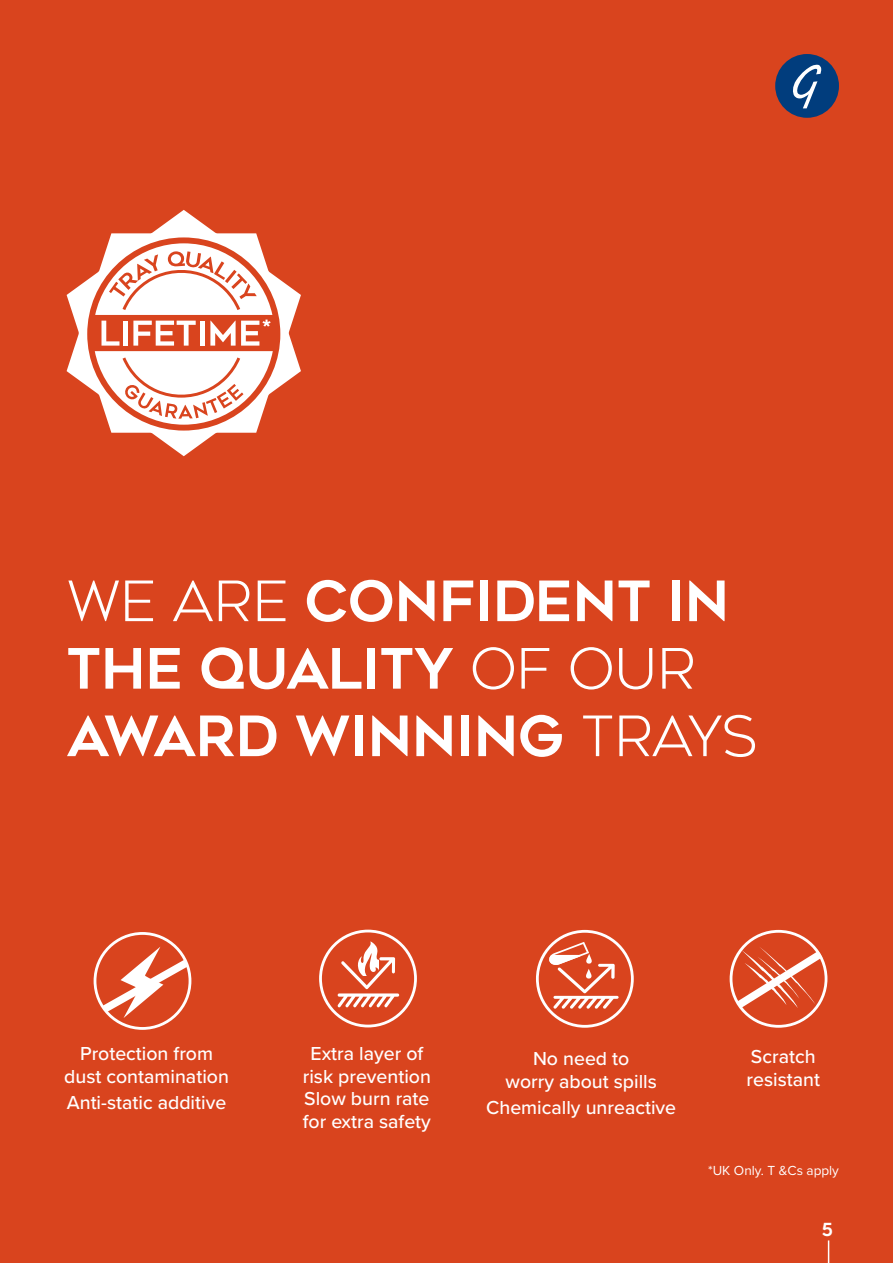
<style>
.page{position:relative;width:893px;height:1263px;background:#d9441e}
.page>*{position:absolute;margin:0;border:0;box-sizing:border-box;transform-origin:0 0}
.t1{font:700 55.5px/67.5px "Geometos Neue";color:#fff}
.t2{font:500 19.5px/22.5px "Proxima Nova";color:#fff;text-align:center}
.t3{font:700 18px "Geometos Neue";color:#fff}
.t4{font:13.65px "Proxima Nova";color:#fff}
.s1{font-weight:300}
</style>
<div class="page">
<svg style="left:536px;top:930px;width:98px;height:97px"></svg>
<svg style="left:319px;top:930px;width:98px;height:97px"></svg>
<svg style="left:729px;top:930px;width:99px;height:98px"></svg>
<svg style="left:94px;top:932px;width:98px;height:98px"></svg>
<svg style="left:67px;top:210px;width:234px;height:246px"></svg>
<svg style="left:95px;top:243px;width:178px;height:182px"></svg>
<svg style="left:828px;top:1240px;width:1px;height:23px"></svg>
<div style="left:775px;top:54px;width:64px;height:64px;background:#013d7d;border-radius:50%"></div>
<svg style="left:793px;top:64px;width:28px;height:44px"></svg>
<h1 class="t1" style="left:67px;top:569px;width:692px"><span class="s1">WE ARE</span> CONFIDENT IN<br>THE QUALITY <span class="s1">OF OUR<br></span>AWARD WINNING <span class="s1">TRAYS</span></h1>
<p class="t2" style="left:64px;top:1041px;width:166px">Protection from dust contamination</p>
<p class="t2" style="left:67px;top:1091px;width:161px">Anti-static additive</p>
<p class="t2" style="left:303px;top:1042px;width:130px">Extra layer of risk prevention<br>Slow burn rate for extra safety</p>
<p class="t2" style="left:746px;top:1045px;width:75px;text-align:left">Scratch resistant</p>
<p class="t2" style="left:505px;top:1047px;width:153px">No need to<br>worry about spills</p>
<p class="t2" style="left:486px;top:1096px;width:191px">Chemically unreactive</p>
<p class="t4" style="left:708px;top:1164px;width:132px">*UK Only. T &amp;Cs apply</p>
<p class="t3" style="left:822px;top:1219px;width:13px">5</p>
</div>
